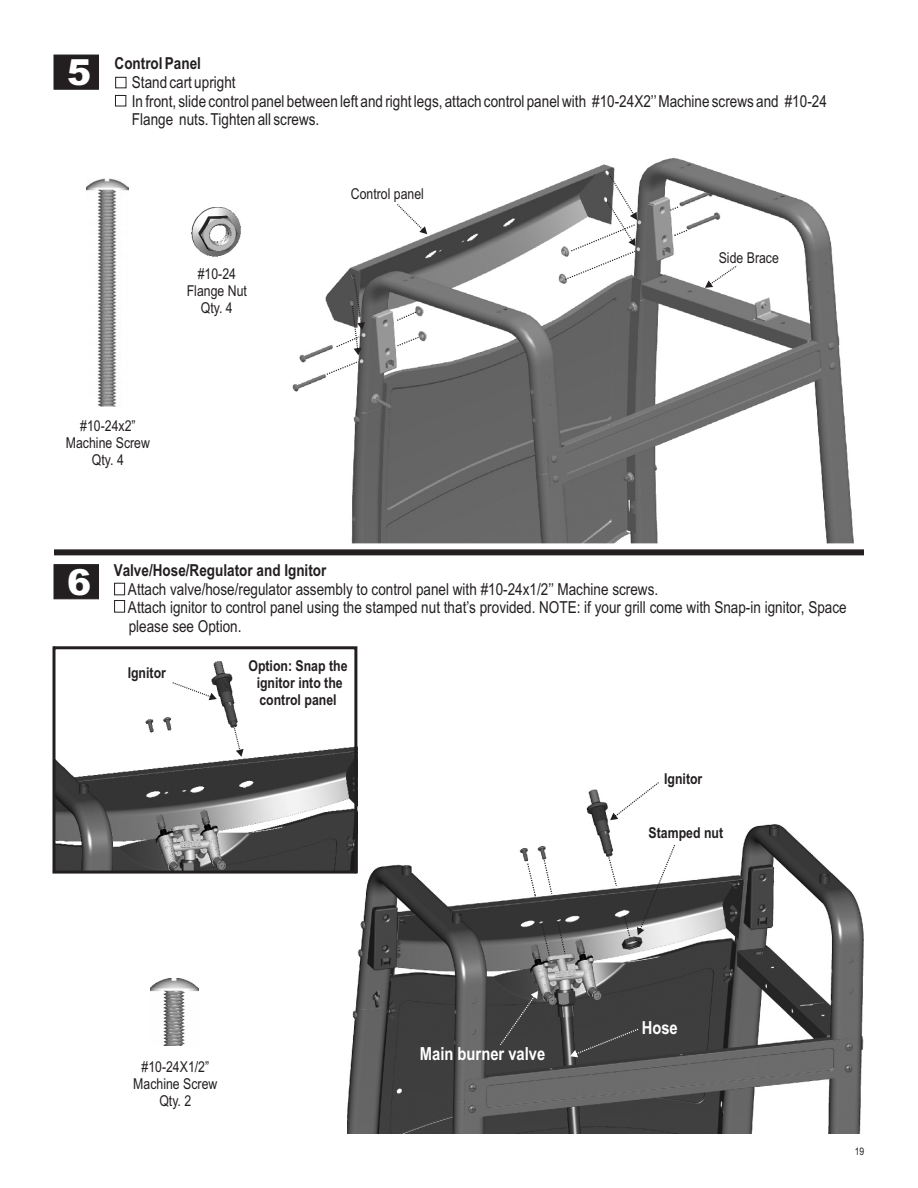
<style>
.page{position:relative;width:918px;height:1188px;background:#fff}
.page>*{position:absolute;margin:0;border:0;box-sizing:border-box;transform-origin:0 0}
.t1{font:900 36px "Arial";color:#fff}
.t2{font:700 18px "Arial Narrow";color:#fff}
.t3{font:16.5px/18.8px "Arial Narrow";color:#231f20}
.t4{font:700 16.5px "Arial Narrow";color:#231f20}
.t5{font:15px/17px "Arial Narrow";color:#231f20;text-align:center}
.t6{font:700 15px/17.1px "Arial Narrow";color:#231f20;text-align:center}
.t7{font:10.5px "Arial Narrow";color:#231f20}
</style>
<div class="page">
<img style="left:191px;top:207px;width:50px;height:50px">
<img style="left:347px;top:787px;width:517px;height:347px">
<img style="left:292px;top:158px;width:562px;height:386px">
<div style="left:54px;top:55px;width:45px;height:34px;background:#231f20"></div>
<div style="left:54px;top:549px;width:810px;height:6px;background:#231f20"></div>
<div style="left:54px;top:564px;width:45px;height:35px;background:#231f20;border:1px solid #231f20"></div>
<img style="left:150px;top:978px;width:49px;height:67px">
<svg style="left:53px;top:646px;width:304px;height:228px"></svg>
<svg style="left:173px;top:682px;width:44px;height:18px"></svg>
<svg style="left:610px;top:782px;width:49px;height:38px"></svg>
<svg style="left:637px;top:845px;width:38px;height:90px"></svg>
<img style="left:86px;top:179px;width:42px;height:227px">
<div style="left:115px;top:95px;width:11px;height:11px;border:1px solid #231f20"></div>
<div style="left:115px;top:77px;width:11px;height:11px;border:1px solid #231f20"></div>
<div style="left:114px;top:583px;width:11px;height:12px;border:1px solid #231f20"></div>
<div style="left:114px;top:600px;width:11px;height:12px;border:1px solid #231f20"></div>
<svg style="left:397px;top:204px;width:30px;height:30px"></svg>
<svg style="left:570px;top:1029px;width:68px;height:28px;background:#454545"></svg>
<svg style="left:564px;top:174px;width:125px;height:107px"></svg>
<svg style="left:325px;top:279px;width:95px;height:97px"></svg>
<svg style="left:607px;top:856px;width:24px;height:83px"></svg>
<svg style="left:526px;top:859px;width:40px;height:98px"></svg>
<svg style="left:500px;top:991px;width:38px;height:54px;background:#434343"></svg>
<svg style="left:705px;top:265px;width:32px;height:23px"></svg>
<svg style="left:234px;top:728px;width:10px;height:29px"></svg>
<h1 class="t1" style="left:67px;top:59px;width:26px">5</h1>
<p class="t4" style="left:115px;top:57px;width:88px">Control Panel</p>
<p class="t3" style="left:132px;top:74px;width:697px">Stand cart upright<br>In front, slide control panel between left and right legs, attach control panel with #10-24X2’’ Machine screws and #10-24<br>Flange nuts. Tighten all screws.</p>
<p class="t5" style="left:187px;top:267px;width:62px">#10-24<br>Flange Nut<br>Qty. 4</p>
<p class="t5" style="left:351px;top:187px;width:75px">Control panel</p>
<p class="t5" style="left:719px;top:251px;width:62px">Side Brace</p>
<p class="t5" style="left:66px;top:419px;width:86px">#10-24x2”<br>Machine Screw<br>Qty. 4</p>
<h1 class="t1" style="left:67px;top:569px;width:26px">6</h1>
<p class="t4" style="left:114px;top:564px;width:214px">Valve/Hose/Regulator and Ignitor</p>
<p class="t3" style="left:128px;top:581px;width:720px">Attach valve/hose/regulator assembly to control panel with #10-24x1/2’’ Machine screws.<br>Attach ignitor to control panel using the stamped nut that’s provided. NOTE: if your grill come with Snap-in ignitor, Space please see Option.</p>
<p class="t6" style="left:128px;top:666px;width:40px">Ignitor</p>
<p class="t6" style="left:248px;top:659px;width:101px">Option: Snap the ignitor into the control panel</p>
<p class="t6" style="left:664px;top:772px;width:40px">Ignitor</p>
<p class="t6" style="left:649px;top:826px;width:76px">Stamped nut</p>
<p class="t5" style="left:133px;top:1060px;width:86px">#10-24X1/2”<br>Machine Screw<br>Qty. 2</p>
<p class="t2" style="left:420px;top:1046px;width:127px">Main burner valve</p>
<p class="t2" style="left:642px;top:1021px;width:38px">Hose</p>
<p class="t7" style="left:855px;top:1148px;width:11px">19</p>
</div>
